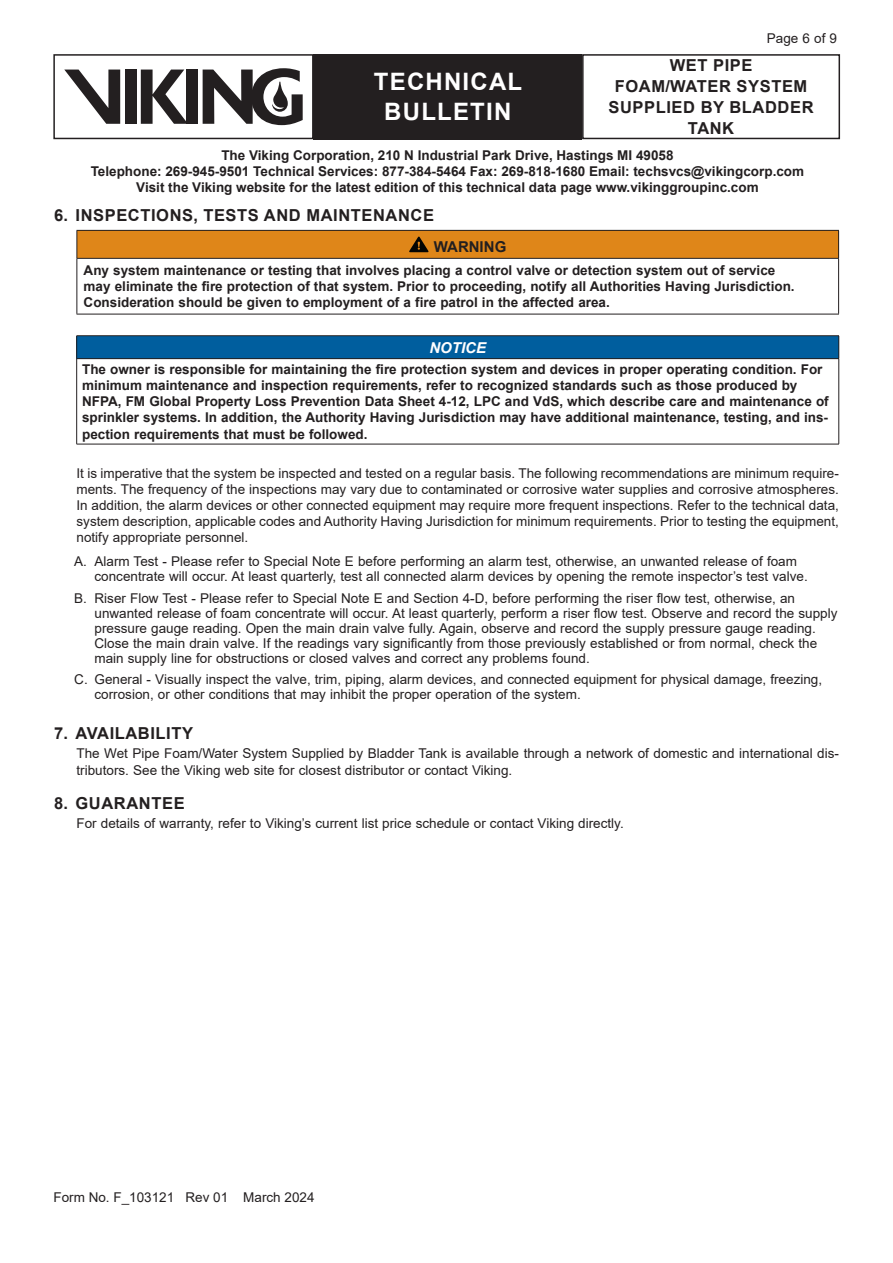
<style>
.page{position:relative;width:893px;height:1263px;background:#fff}
.page>*{position:absolute;margin:0;border:0;box-sizing:border-box;transform-origin:0 0}
.t1{font:700 24px/30px "Arial";letter-spacing:.05em;color:#fff;text-align:center}
.t2{font:700 16.5px/21px "Arial";letter-spacing:.035em;color:#231f20;text-align:center}
.Body_Text{font:700 15px "Arial";color:#231f20}
.t3{font:italic 700 15px "Arial";color:#fff}
.Body_Text-2{font:13.5px/15px "Arial";color:#231f20}
.List_Bullet{font:700 13.5px/16.2px "Arial";color:#231f20}
</style>
<div class="page">
<div style="left:582px;top:54px;width:258px;height:85px;border:2px solid #231f20"></div>
<div style="left:314px;top:54px;width:268px;height:85px;background:#231f20"></div>
<div style="left:186px;top:70px;width:12px;height:54px;background:#231f20"></div>
<div style="left:125px;top:70px;width:11px;height:54px;background:#231f20"></div>
<svg style="left:141px;top:70px;width:45px;height:54px"></svg>
<svg style="left:64px;top:70px;width:56px;height:54px"></svg>
<svg style="left:203px;top:68px;width:100px;height:57px"></svg>
<div style="left:53px;top:54px;width:261px;height:85px;border:2px solid #231f20"></div>
<div style="left:77px;top:230px;width:762px;height:28px;background:#df8619"></div>
<hr style="left:76px;top:230px;width:763px;height:1px;background:#231f20">
<svg style="left:76px;top:231px;width:1px;height:27px"></svg>
<svg style="left:838px;top:231px;width:1px;height:27px"></svg>
<hr style="left:76px;top:258px;width:763px;height:1px;background:#231f20">
<hr style="left:76px;top:259px;width:1px;height:55px;background:#231f20">
<hr style="left:838px;top:259px;width:1px;height:55px;background:#231f20">
<hr style="left:76px;top:314px;width:763px;height:1px;background:#231f20">
<svg style="left:409px;top:237px;width:19px;height:15px"></svg>
<div style="left:77px;top:336px;width:762px;height:23px;background:#005e9e"></div>
<hr style="left:76px;top:335px;width:763px;height:1px;background:#231f20">
<svg style="left:76px;top:336px;width:1px;height:22px"></svg>
<svg style="left:838px;top:336px;width:1px;height:22px"></svg>
<hr style="left:76px;top:358px;width:763px;height:1px;background:#231f20">
<hr style="left:76px;top:359px;width:1px;height:85px;background:#231f20">
<hr style="left:838px;top:359px;width:1px;height:85px;background:#231f20">
<hr style="left:76px;top:444px;width:763px;height:1px;background:#231f20">
<p class="Body_Text-2" style="left:767px;top:30px;width:72px">Page 6 of 9</p>
<p class="t2" style="left:608px;top:55px;width:207px">WET PIPE<br>FOAM/WATER SYSTEM<br>SUPPLIED BY BLADDER<br>TANK</p>
<h1 class="t1" style="left:374px;top:67px;width:150px">TECHNICAL<br>BULLETIN</h1>
<p class="List_Bullet" style="left:91px;top:147px;width:715px;text-align:center">The Viking Corporation, 210 N Industrial Park Drive, Hastings MI 49058<br>Telephone: 269-945-9501 Technical Services: 877-384-5464 Fax: 269-818-1680 Email: techsvcs@vikingcorp.com<br>Visit the Viking website for the latest edition of this technical data page www.vikinggroupinc.com</p>
<p class="t2" style="left:54px;top:205px;width:381px">6. INSPECTIONS, TESTS AND MAINTENANCE</p>
<p class="Body_Text" style="left:434px;top:236px;width:74px">WARNING</p>
<p class="List_Bullet" style="left:84px;top:262px;width:713px">Any system maintenance or testing that involves placing a control valve or detection system out of service may eliminate the fire protection of that system. Prior to proceeding, notify all Authorities Having Jurisdiction.<br>Consideration should be given to employment of a fire patrol in the affected area.</p>
<p class="t3" style="left:429px;top:337px;width:58px">NOTICE</p>
<p class="List_Bullet" style="left:82px;top:361px;width:748px">The owner is responsible for maintaining the fire protection system and devices in proper operating condition. For minimum maintenance and inspection requirements, refer to recognized standards such as those produced by NFPA, FM Global Property Loss Prevention Data Sheet 4-12, LPC and VdS, which describe care and maintenance of sprinkler systems. In addition, the Authority Having Jurisdiction may have additional maintenance, testing, and ins&shy;pection requirements that must be followed.</p>
<p class="Body_Text-2" style="left:76px;top:465px;width:764px;line-height:16.2px;text-align:justify">It is imperative that the system be inspected and tested on a regular basis. The following recommendations are minimum require&shy;ments. The frequency of the inspections may vary due to contaminated or corrosive water supplies and corrosive atmospheres.<br>In addition, the alarm devices or other connected equipment may require more frequent inspections. Refer to the technical data, system description, applicable codes and Authority Having Jurisdiction for minimum requirements. Prior to testing the equipment, notify appropriate personnel.</p>
<p class="Body_Text-2" style="left:94px;top:553px;width:715px;text-indent:-20px">A. Alarm Test - Please refer to Special Note E before performing an alarm test, otherwise, an unwanted release of foam concentrate will occur. At least quarterly, test all connected alarm devices by opening the remote inspector’s test valve.</p>
<p class="Body_Text-2" style="left:94px;top:590px;width:744px;text-indent:-20px">B. Riser Flow Test - Please refer to Special Note E and Section 4-D, before performing the riser flow test, otherwise, an unwanted release of foam concentrate will occur. At least quarterly, perform a riser flow test. Observe and record the supply pressure gauge reading. Open the main drain valve fully. Again, observe and record the supply pressure gauge reading.<br>Close the main drain valve. If the readings vary significantly from those previously established or from normal, check the main supply line for obstructions or closed valves and correct any problems found.</p>
<p class="Body_Text-2" style="left:94px;top:672px;width:729px;text-indent:-20px">C. General - Visually inspect the valve, trim, piping, alarm devices, and connected equipment for physical damage, freezing, corrosion, or other conditions that may inhibit the proper operation of the system.</p>
<p class="t2" style="left:54px;top:723px;width:140px">7. AVAILABILITY</p>
<p class="Body_Text-2" style="left:76px;top:745px;width:764px;line-height:16.2px">The Wet Pipe Foam/Water System Supplied by Bladder Tank is available through a network of domestic and international dis&shy;tributors. See the Viking web site for closest distributor or contact Viking.</p>
<p class="t2" style="left:54px;top:793px;width:132px">8. GUARANTEE</p>
<p class="Body_Text-2" style="left:76px;top:816px;width:549px">For details of warranty, refer to Viking’s current list price schedule or contact Viking directly.</p>
<p class="Body_Text-2" style="left:53px;top:1189px;width:263px">Form No. F_103121 Rev 01 March 2024</p>
</div>
